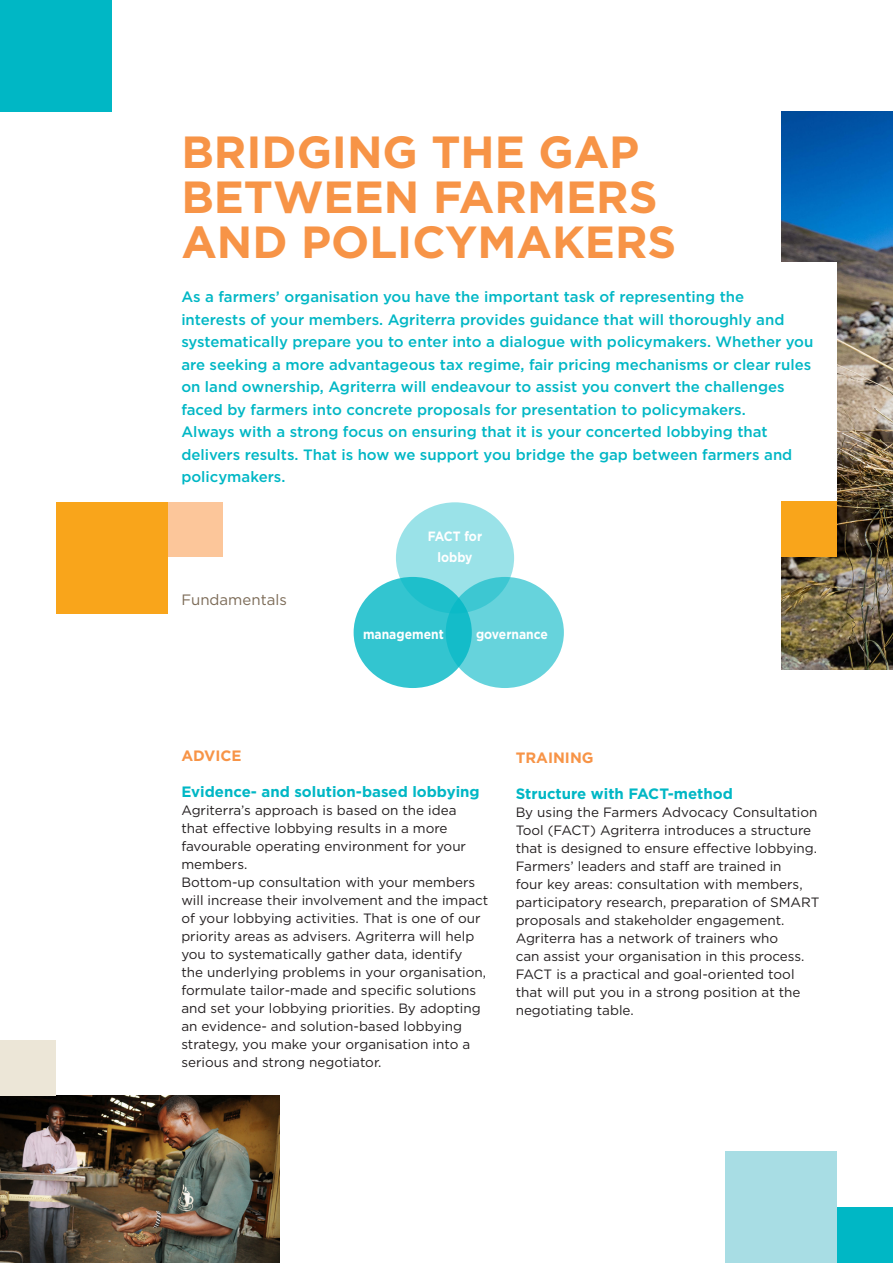
<style>
.page{position:relative;width:893px;height:1263px;background:#fff}
.page>*{position:absolute;margin:0;border:0;box-sizing:border-box;transform-origin:0 0}
.t1{font:700 45px/45px "Gotham";color:#f79447}
.t2{font:500 15px/22.5px "Gotham";color:#00b7c5}
.t3{font:700 15px "Gotham";color:#00b7c5}
.t4{font:700 15px "Gotham";color:#f79447}
.t5{font:15px "Gotham";color:#7b6a56}
.t6{font:13.5px/18px "Gotham";color:#231f20}
.body{font:700 13.5px/21px "Gotham";color:#fff;text-align:center;scale:.9 1}
</style>
<div class="page">
<div style="left:0;top:0;width:112px;height:112px;background:#00b7c5"></div>
<div style="left:167px;top:502px;width:56px;height:55px;background:#fcc69a"></div>
<div style="left:837px;top:1207px;width:56px;height:56px;background:#00b7c5"></div>
<div style="left:725px;top:1151px;width:112px;height:112px;background:#a8dde4"></div>
<div style="left:446px;top:577px;width:118px;height:111px;background:#66d3dc;border-radius:50%"></div>
<svg style="left:354px;top:577px;width:118px;height:111px;background:#2fc3cf"></svg>
<svg style="left:396px;top:502px;width:118px;height:111px;background:#81dae2"></svg>
<img style="left:781px;top:112px;width:112px;height:558px">
<img style="left:0;top:1095px;width:279px;height:168px">
<div style="left:781px;top:501px;width:56px;height:56px;background:#f9a51b"></div>
<div style="left:56px;top:502px;width:111px;height:112px;background:#f9a51b"></div>
<div style="left:0;top:1040px;width:56px;height:55px;background:#ece6d7"></div>
<div style="left:167px;top:262px;width:670px;height:239px;background:#fff"></div>
<p class="t1" style="left:181px;top:129px;width:496px">BRIDGING THE GAP<br>BETWEEN FARMERS<br>AND POLICYMAKERS</p>
<p class="t2" style="left:181px;top:286px;width:634px">As a farmers’ organisation you have the important task of representing the<br>interests of your members. Agriterra provides guidance that will thoroughly and systematically prepare you to enter into a dialogue with policymakers. Whether you are seeking a more advantageous tax regime, fair pricing mechanisms or clear rules on land ownership, Agriterra will endeavour to assist you convert the challenges faced by farmers into concrete proposals for presentation to policymakers.<br>Always with a strong focus on ensuring that it is your concerted lobbying that delivers results. That is how we support you bridge the gap between farmers and policymakers.</p>
<p class="t5" style="left:181px;top:590px;width:107px">Fundamentals</p>
<p class="body" style="left:428px;top:526px;width:62px">FACT for lobby</p>
<p class="body" style="left:363px;top:623px;width:91px">management</p>
<p class="body" style="left:476px;top:623px;width:81px">governance</p>
<p class="t4" style="left:181px;top:746px;width:62px">ADVICE</p>
<p class="t3" style="left:181px;top:782px;width:300px">Evidence- and solution-based lobbying</p>
<p class="t6" style="left:181px;top:801px;width:309px">Agriterra’s approach is based on the idea<br>that effective lobbying results in a more favourable operating environment for your members.<br>Bottom-up consultation with your members will increase their involvement and the impact of your lobbying activities. That is one of our priority areas as advisers. Agriterra will help you to systematically gather data, identify<br>the underlying problems in your organisation, formulate tailor-made and specific solutions and set your lobbying priorities. By adopting an evidence- and solution-based lobbying strategy, you make your organisation into a serious and strong negotiator.</p>
<p class="t4" style="left:516px;top:747px;width:79px">TRAINING</p>
<p class="t3" style="left:516px;top:783px;width:219px">Structure with FACT-method</p>
<p class="t6" style="left:516px;top:802px;width:305px">By using the Farmers Advocacy Consultation Tool (FACT) Agriterra introduces a structure that is designed to ensure effective lobbying.<br>Farmers’ leaders and staff are trained in<br>four key areas: consultation with members, participatory research, preparation of SMART proposals and stakeholder engagement.<br>Agriterra has a network of trainers who<br>can assist your organisation in this process.<br>FACT is a practical and goal-oriented tool that will put you in a strong position at the negotiating table.</p>
</div>
